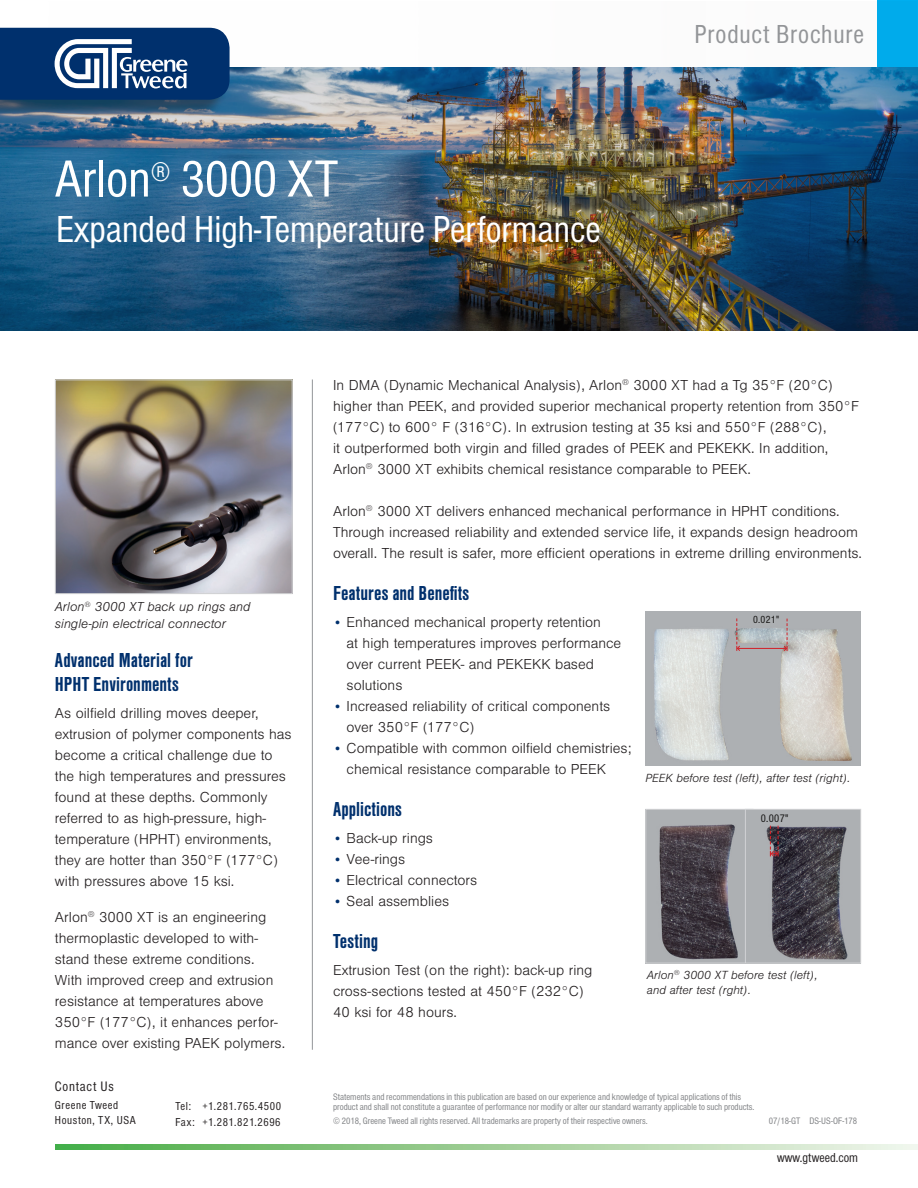
<style>
.page{position:relative;width:918px;height:1188px;background:#fff}
.page>*{position:absolute;margin:0;border:0;box-sizing:border-box;transform-origin:0 0}
.Head{font:54px "Nimbus San Con";color:#fff}
.Subhead{font:39px "Nimbus San Con";color:#fff}
.t1{font:27px "Nimbus San Con";letter-spacing:.03em;color:#939598}
.Body{font:700 21px "Nimbus San Con";color:#00306d}
.Body-2{font:300 15px/21px "Nimbus San";color:#231f20}
.contact_us_header{font:14.25px "Nimbus San Con";letter-spacing:.05em;color:#231f20}
.t2{font:italic 300 13.5px/16.2px "Nimbus San";color:#231f20}
.t3{font:13.5px "Nimbus San Con";color:#231f20}
.t4{font:italic 300 12.3px/14.7px "Nimbus San";color:#231f20}
.contact_info{font:12px "Nimbus San Con";letter-spacing:.05em;color:#231f20}
.copyright{font:11.55px "Nimbus San Con";color:#161514}
.copyright-2{font:10.8px "Nimbus San Con";color:#161514}
.statement{font:9.75px/10.5px "Nimbus San Con";color:#808285}
.copyright-3{font:9.75px "Nimbus San Con";color:#808285}
.s1{font-size:13.5px;color:#00306d}
</style>
<div class="page">
<img style="left:646px;top:611px;width:87px;height:155px">
<img style="left:733px;top:611px;width:128px;height:155px">
<img style="left:648px;top:811px;width:97px;height:150px">
<div style="left:646px;top:809px;width:107px;height:154px;border:1px solid #d1d2d4"></div>
<img style="left:747px;top:811px;width:112px;height:150px">
<div style="left:745px;top:809px;width:116px;height:154px;border:1px solid #d1d2d4"></div>
<svg style="left:770px;top:826px;width:9px;height:31px"></svg>
<hr style="left:738px;top:648px;width:48px;height:1px;background:#d1232a">
<svg style="left:783px;top:619px;width:5px;height:33px"></svg>
<svg style="left:736px;top:618px;width:5px;height:34px"></svg>
<div style="left:878px;top:0;width:40px;height:68px;background:#00aeef"></div>
<img style="left:0;top:67px;width:918px;height:264px">
<hr style="left:312px;top:380px;width:1px;height:670px;background:#939598">
<svg style="left:55px;top:1145px;width:863px;height:5px;background:#9dce97"></svg>
<div style="left:0;top:30px;width:227px;height:89px;background:#231f20;opacity:.45"></div>
<svg style="left:0;top:28px;width:230px;height:72px;background:#295184"></svg>
<img style="left:57px;top:382px;width:234px;height:210px">
<div style="left:55px;top:380px;width:238px;height:214px;border:1px solid #d1d2d4"></div>
<p class="Head" style="left:55px;top:149px;width:285px">Arlon<sup>®</sup> 3000 XT</p>
<p class="Subhead" style="left:56px;top:208px;width:546px">Expanded High-Temperature Performance</p>
<p class="t1" style="left:695px;top:20px;width:171px">Product Brochure</p>
<p class="t2" style="left:55px;top:599px;width:197px">Arlon<sup>®</sup> 3000 XT back up rings and single-pin electrical connector</p>
<p class="Body" style="left:55px;top:649px;width:139px">Advanced Material for</p>
<p class="Body" style="left:55px;top:673px;width:125px">HPHT Environments</p>
<p class="Body-2" style="left:55px;top:703px;width:238px">As oilfield drilling moves deeper, extrusion of polymer components has become a critical challenge due to the high temperatures and pressures found at these depths. Commonly</p>
<p class="Body-2" style="left:55px;top:808px;width:224px">referred to as high-pressure, high&shy;temperature (HPHT) environments, they are hotter than 350°F (177°C)</p>
<p class="Body-2" style="left:55px;top:871px;width:181px">with pressures above 15 ksi.</p>
<p class="Body-2" style="left:55px;top:907px;width:232px">Arlon<sup>®</sup> 3000 XT is an engineering thermoplastic developed to with&shy;stand these extreme conditions.<br>With improved creep and extrusion resistance at temperatures above 350°F (177°C), it enhances perfor&shy;mance over existing PAEK polymers.</p>
<p class="contact_us_header" style="left:55px;top:1078px;width:60px">Contact Us</p>
<p class="contact_info" style="left:55px;top:1099px;width:65px">Greene Tweed</p>
<p class="contact_info" style="left:55px;top:1114px;width:82px">Houston, TX, USA</p>
<p class="contact_info" style="left:175px;top:1099px;width:107px">Tel: +1.281.765.4500</p>
<p class="contact_info" style="left:175px;top:1116px;width:107px">Fax: +1.281.821.2696</p>
<p class="Body-2" style="left:333px;top:374px;width:501px">In DMA (Dynamic Mechanical Analysis), Arlon<sup>®</sup> 3000 XT had a Tg 35°F (20°C)</p>
<p class="Body-2" style="left:333px;top:395px;width:527px">higher than PEEK, and provided superior mechanical property retention from 350°F (177°C) to 600° F (316°C). In extrusion testing at 35 ksi and 550°F (288°C),</p>
<p class="Body-2" style="left:333px;top:437px;width:497px">it outperformed both virgin and filled grades of PEEK and PEKEKK. In addition,</p>
<p class="Body-2" style="left:333px;top:458px;width:419px">Arlon<sup>®</sup> 3000 XT exhibits chemical resistance comparable to PEEK.</p>
<p class="Body-2" style="left:333px;top:500px;width:508px">Arlon<sup>®</sup> 3000 XT delivers enhanced mechanical performance in HPHT conditions.</p>
<p class="Body-2" style="left:333px;top:521px;width:526px">Through increased reliability and extended service life, it expands design headroom</p>
<p class="Body-2" style="left:333px;top:542px;width:530px">overall. The result is safer, more efficient operations in extreme drilling environments.</p>
<p class="Body" style="left:333px;top:581px;width:138px">Features and Benefits</p>
<p class="Body-2" style="left:347px;top:611px;width:276px;text-indent:-14px"><span class="s1">•</span> Enhanced mechanical property retention<br>at high temperatures improves performance over current PEEK- and PEKEKK based solutions</p>
<p class="Body-2" style="left:347px;top:695px;width:265px;text-indent:-14px"><span class="s1">•</span> Increased reliability of critical components over 350°F (177°C)</p>
<p class="Body-2" style="left:347px;top:737px;width:287px;text-indent:-14px"><span class="s1">•</span> Compatible with common oilfield chemistries; chemical resistance comparable to PEEK</p>
<p class="Body" style="left:333px;top:797px;width:70px">Applictions</p>
<p class="Body-2" style="left:333px;top:827px;width:101px"><span class="s1">•</span> Back-up rings</p>
<p class="Body-2" style="left:333px;top:848px;width:73px"><span class="s1">•</span> Vee-rings</p>
<p class="Body-2" style="left:333px;top:869px;width:146px"><span class="s1">•</span> Electrical connectors</p>
<p class="Body-2" style="left:333px;top:890px;width:117px"><span class="s1">•</span> Seal assemblies</p>
<p class="Body" style="left:333px;top:929px;width:46px">Testing</p>
<p class="Body-2" style="left:333px;top:959px;width:261px">Extrusion Test (on the right): back-up ring cross-sections tested at 450°F (232°C)</p>
<p class="Body-2" style="left:333px;top:1001px;width:125px">40 ksi for 48 hours.</p>
<p class="copyright-2" style="left:753px;top:614px;width:28px">0.021"</p>
<p class="t4" style="left:646px;top:771px;width:206px">PEEK before test (left), after test (right).</p>
<p class="copyright" style="left:761px;top:812px;width:29px">0.007"</p>
<p class="t4" style="left:647px;top:968px;width:172px">Arlon<sup>®</sup> 3000 XT before test (left), and after test (rght).</p>
<p class="statement" style="left:333px;top:1091px;width:423px">Statements and recommendations in this publication are based on our experience and knowledge of typical applications of this product and shall not constitute a guarantee of performance nor modify or alter our standard warranty applicable to such products.</p>
<p class="copyright-3" style="left:333px;top:1116px;width:316px">© 2018, Greene Tweed all rights reserved. All trademarks are property of their respective owners.</p>
<p class="copyright-3" style="left:769px;top:1116px;width:90px">07/18-GT DS-US-OF-178</p>
<p class="t3" style="left:777px;top:1150px;width:82px">www.gtweed.com</p>
</div>
